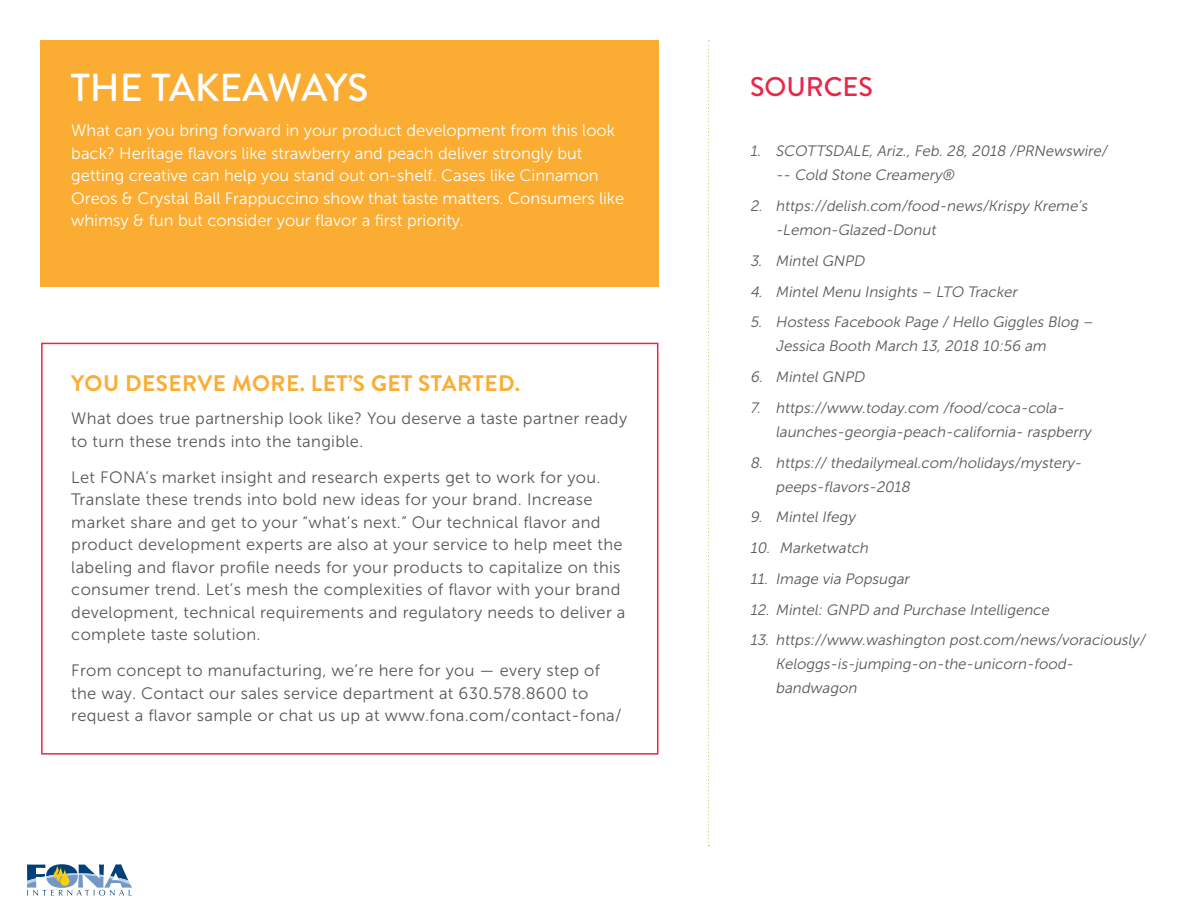
<style>
.page{position:relative;width:1188px;height:918px;background:#fff}
.page>*{position:absolute;margin:0;border:0;box-sizing:border-box;transform-origin:0 0}
.t1{font:500 39px "Brandon Grotesque";letter-spacing:-.005em;color:#fff}
.t2{font:500 27px "Brandon Grotesque";color:#eb264b}
.t3{font:700 22.5px "Brandon Grotesque";letter-spacing:.02em;color:#fbad33}
.t4{font:16.5px/22.5px "Museo Sans 300";letter-spacing:.02em;color:#57585a}
.t5{font:16.5px/22.5px "Museo Sans 300";color:#fff}
.t6{font:italic 15px/24px "Museo Sans 300";color:#57585a}
</style>
<div class="page">
<svg style="left:27px;top:864px;width:105px;height:32px"></svg>
<div style="left:41px;top:343px;width:617px;height:412px;border:2px solid #eb264b"></div>
<div style="left:41px;top:40px;width:618px;height:247px;background:#fbad33"></div>
<svg style="left:708px;top:40px;width:1px;height:806px"></svg>
<h1 class="t1" style="left:71px;top:60px;width:299px">THE TAKEAWAYS</h1>
<p class="t5" style="left:71px;top:120px;width:554px">What can you bring forward in your product development from this look back? Heritage flavors like strawberry and peach deliver strongly but getting creative can help you stand out on-shelf. Cases like Cinnamon Oreos &amp; Crystal Ball Frappuccino show that taste matters. Consumers like whimsy &amp; fun but consider your flavor a first priority.</p>
<h3 class="t3" style="left:71px;top:367px;width:450px">YOU DESERVE MORE. LET’S GET STARTED.</h3>
<p class="t4" style="left:71px;top:407px;width:557px">What does true partnership look like? You deserve a taste partner ready to turn these trends into the tangible.</p>
<p class="t4" style="left:71px;top:466px;width:556px">Let FONA’s market insight and research experts get to work for you.<br>Translate these trends into bold new ideas for your brand. Increase market share and get to your “what’s next.” Our technical flavor and product development experts are also at your service to help meet the labeling and flavor profile needs for your products to capitalize on this consumer trend. Let’s mesh the complexities of flavor with your brand development, technical requirements and regulatory needs to deliver a complete taste solution.</p>
<p class="t4" style="left:71px;top:659px;width:552px">From concept to manufacturing, we’re here for you — every step of the way. Contact our sales service department at 630.578.8600 to request a flavor sample or chat us up at www.fona.com/contact-fona/</p>
<h2 class="t2" style="left:750px;top:68px;width:124px">SOURCES</h2>
<p class="t6" style="left:776px;top:139px;width:336px;text-indent:-26px">1. SCOTTSDALE, Ariz., Feb. 28, 2018 /PRNewswire/ -- Cold Stone Creamery®</p>
<p class="t6" style="left:776px;top:194px;width:316px;text-indent:-26px">2. https://delish.com/food-news/Krispy Kreme’s -Lemon-Glazed-Donut</p>
<p class="t6" style="left:750px;top:249px;width:119px">3. Mintel GNPD</p>
<p class="t6" style="left:750px;top:279px;width:271px">4. Mintel Menu Insights – LTO Tracker</p>
<p class="t6" style="left:776px;top:310px;width:322px;text-indent:-26px">5. Hostess Facebook Page / Hello Giggles Blog –<br>Jessica Booth March 13, 2018 10:56 am</p>
<p class="t6" style="left:750px;top:365px;width:119px">6. Mintel GNPD</p>
<p class="t6" style="left:776px;top:396px;width:317px;text-indent:-26px">7. https://www.today.com /food/coca-cola&shy;launches-georgia-peach-california- raspberry</p>
<p class="t6" style="left:776px;top:450px;width:310px;text-indent:-26px">8. https:// thedailymeal.com/holidays/mystery - peeps-flavors-2018</p>
<p class="t6" style="left:750px;top:505px;width:107px">9. Mintel Ifegy</p>
<p class="t6" style="left:750px;top:536px;width:123px">10. Marketwatch</p>
<p class="t6" style="left:750px;top:567px;width:164px">11. Image via Popsugar</p>
<p class="t6" style="left:750px;top:597px;width:303px">12. Mintel: GNPD and Purchase Intelligence</p>
<p class="t6" style="left:776px;top:628px;width:374px;text-indent:-26px">13. https://www.washington post.com/news/voraciously/<br>Keloggs-is-jumping-on-the-unicorn-food&shy;bandwagon</p>
</div>
